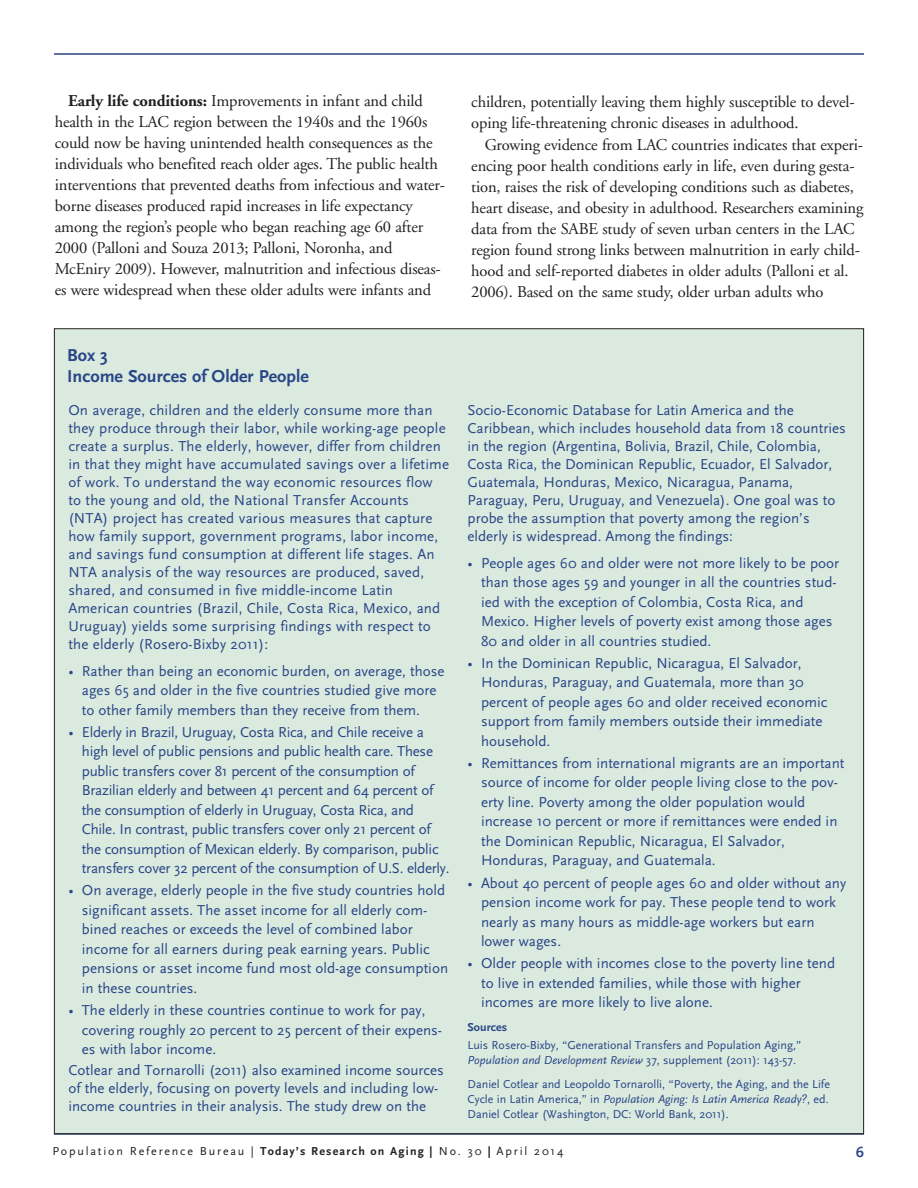
<style>
.page{position:relative;width:918px;height:1188px;background:#fff}
.page>*{position:absolute;margin:0;border:0;box-sizing:border-box;transform-origin:0 0}
.t1{font:700 18px/21px "Scala Sans";color:#284587}
.t2{font:16.5px/21px "Adobe Garamond";letter-spacing:-.01em;color:#231f20}
.t3{font:15px/19.5px "Scala Sans";color:#284587}
.t4{font:700 15px "Scala Sans";color:#284587}
.t5{font:12px/15px "Scala Sans";color:#284587}
.t6{font:12px "Scala Sans";letter-spacing:.15em;color:#231f20}
.t7{font:700 12px "Scala Sans";color:#284587}
.s1{font-weight:700}
.s2{font-style:italic}
</style>
<div class="page">
<hr style="left:54px;top:1133px;width:810px;height:2px;background:#284587">
<hr style="left:54px;top:53px;width:810px;height:2px;background:#284587">
<div style="left:54px;top:329px;width:810px;height:805px;background:#dbeade"></div>
<p class="t2" style="left:55px;top:91px;width:392px;text-indent:13px"><span class="s1">Early life conditions:</span> Improvements in infant and child health in the LAC region between the 1940s and the 1960s could now be having unintended health consequences as the individuals who benefited reach older ages. The public health interventions that prevented deaths from infectious and water&shy;borne diseases produced rapid increases in life expectancy among the region’s people who began reaching age 60 after 2000 (Palloni and Souza 2013; Palloni, Noronha, and McEniry 2009). However, malnutrition and infectious diseas&shy;es were widespread when these older adults were infants and</p>
<p class="t1" style="left:67px;top:345px;width:243px">Box 3<br>Income Sources of Older People</p>
<p class="t3" style="left:68px;top:401px;width:382px;line-height:18px">On average, children and the elderly consume more than they produce through their labor, while working-age people create a surplus. The elderly, however, differ from children in that they might have accumulated savings over a lifetime of work. To understand the way economic resources flow<br>to the young and old, the National Transfer Accounts (NTA) project has created various measures that capture how family support, government programs, labor income, and savings fund consumption at different life stages. An NTA analysis of the way resources are produced, saved, shared, and consumed in five middle-income Latin American countries (Brazil, Chile, Costa Rica, Mexico, and Uruguay) yields some surprising findings with respect to the elderly (Rosero-Bixby 2011):</p>
<p class="t3" style="left:82px;top:661px;width:364px;text-indent:-14px">• Rather than being an economic burden, on average, those ages 65 and older in the five countries studied give more to other family members than they receive from them.</p>
<p class="t3" style="left:82px;top:722px;width:369px;text-indent:-14px">• Elderly in Brazil, Uruguay, Costa Rica, and Chile receive a high level of public pensions and public health care. These public transfers cover 81 percent of the consumption of Brazilian elderly and between 41 percent and 64 percent of the consumption of elderly in Uruguay, Costa Rica, and Chile. In contrast, public transfers cover only 21 percent of the consumption of Mexican elderly. By comparison, public transfers cover 32 percent of the consumption of U.S. elderly.</p>
<p class="t3" style="left:82px;top:881px;width:368px;text-indent:-14px">• On average, elderly people in the five study countries hold significant assets. The asset income for all elderly com&shy;bined reaches or exceeds the level of combined labor income for all earners during peak earning years. Public pensions or asset income fund most old-age consumption in these countries.</p>
<p class="t3" style="left:68px;top:1001px;width:359px">• The elderly in these countries continue to work for pay,</p>
<p class="t3" style="left:82px;top:1020px;width:362px">covering roughly 20 percent to 25 percent of their expens-</p>
<p class="t3" style="left:82px;top:1040px;width:136px">es with labor income.</p>
<p class="t3" style="left:68px;top:1060px;width:377px">Cotlear and Tornarolli (2011) also examined income sources</p>
<p class="t3" style="left:68px;top:1079px;width:371px;line-height:18px">of the elderly, focusing on poverty levels and including low&shy;income countries in their analysis. The study drew on the</p>
<p class="t2" style="left:471px;top:91px;width:385px">children, potentially leaving them highly susceptible to devel&shy;oping life-threatening chronic diseases in adulthood.</p>
<p class="t2" style="left:471px;top:135px;width:394px;text-indent:13px">Growing evidence from LAC countries indicates that experi&shy;encing poor health conditions early in life, even during gesta&shy;tion, raises the risk of developing conditions such as diabetes, heart disease, and obesity in adulthood. Researchers examining data from the SABE study of seven urban centers in the LAC region found strong links between malnutrition in early child&shy;hood and self-reported diabetes in older adults (Palloni et al.<br>2006). Based on the same study, older urban adults who</p>
<p class="t3" style="left:468px;top:401px;width:380px;line-height:18px">Socio-Economic Database for Latin America and the Caribbean, which includes household data from 18 countries in the region (Argentina, Bolivia, Brazil, Chile, Colombia, Costa Rica, the Dominican Republic, Ecuador, El Salvador, Guatemala, Honduras, Mexico, Nicaragua, Panama, Paraguay, Peru, Uruguay, and Venezuela). One goal was to probe the assumption that poverty among the region’s elderly is widespread. Among the findings:</p>
<p class="t3" style="left:481px;top:553px;width:360px;text-indent:-13px">• People ages 60 and older were not more likely to be poor than those ages 59 and younger in all the countries stud&shy;ied with the exception of Colombia, Costa Rica, and Mexico. Higher levels of poverty exist among those ages 80 and older in all countries studied.</p>
<p class="t3" style="left:481px;top:653px;width:348px;text-indent:-14px">• In the Dominican Republic, Nicaragua, El Salvador, Honduras, Paraguay, and Guatemala, more than 30 percent of people ages 60 and older received economic support from family members outside their immediate household.</p>
<p class="t3" style="left:481px;top:754px;width:365px;text-indent:-13px">• Remittances from international migrants are an important source of income for older people living close to the pov&shy;erty line. Poverty among the older population would increase 10 percent or more if remittances were ended in the Dominican Republic, Nicaragua, El Salvador, Honduras, Paraguay, and Guatemala.</p>
<p class="t3" style="left:481px;top:873px;width:367px;text-indent:-13px">• About 40 percent of people ages 60 and older without any pension income work for pay. These people tend to work nearly as many hours as middle-age workers but earn lower wages.</p>
<p class="t3" style="left:481px;top:954px;width:356px;text-indent:-14px">• Older people with incomes close to the poverty line tend to live in extended families, while those with higher incomes are more likely to live alone.</p>
<p class="t7" style="left:468px;top:1021px;width:41px">Sources</p>
<p class="t5" style="left:468px;top:1038px;width:335px">Luis Rosero-Bixby, “Generational Transfers and Population Aging,”<br><span class="s2">Population and Development Review</span> 37, supplement (2011): 143-57.</p>
<p class="t5" style="left:468px;top:1077px;width:364px;text-align:justify">Daniel Cotlear and Leopoldo Tornarolli, “Poverty, the Aging, and the Life Cycle in Latin America,” in <span class="s2">Population Aging: Is Latin America Ready?</span>, ed.<br>Daniel Cotlear (Washington, DC: World Bank, 2011).</p>
<p class="t6" style="left:52px;top:1145px;width:512px">Population Reference Bureau | <span class="s1">Today’s Research on Aging |</span> No. 30 <span class="s1">|</span> April 2014</p>
<p class="t4" style="left:856px;top:1144px;width:10px">6</p>
</div>
